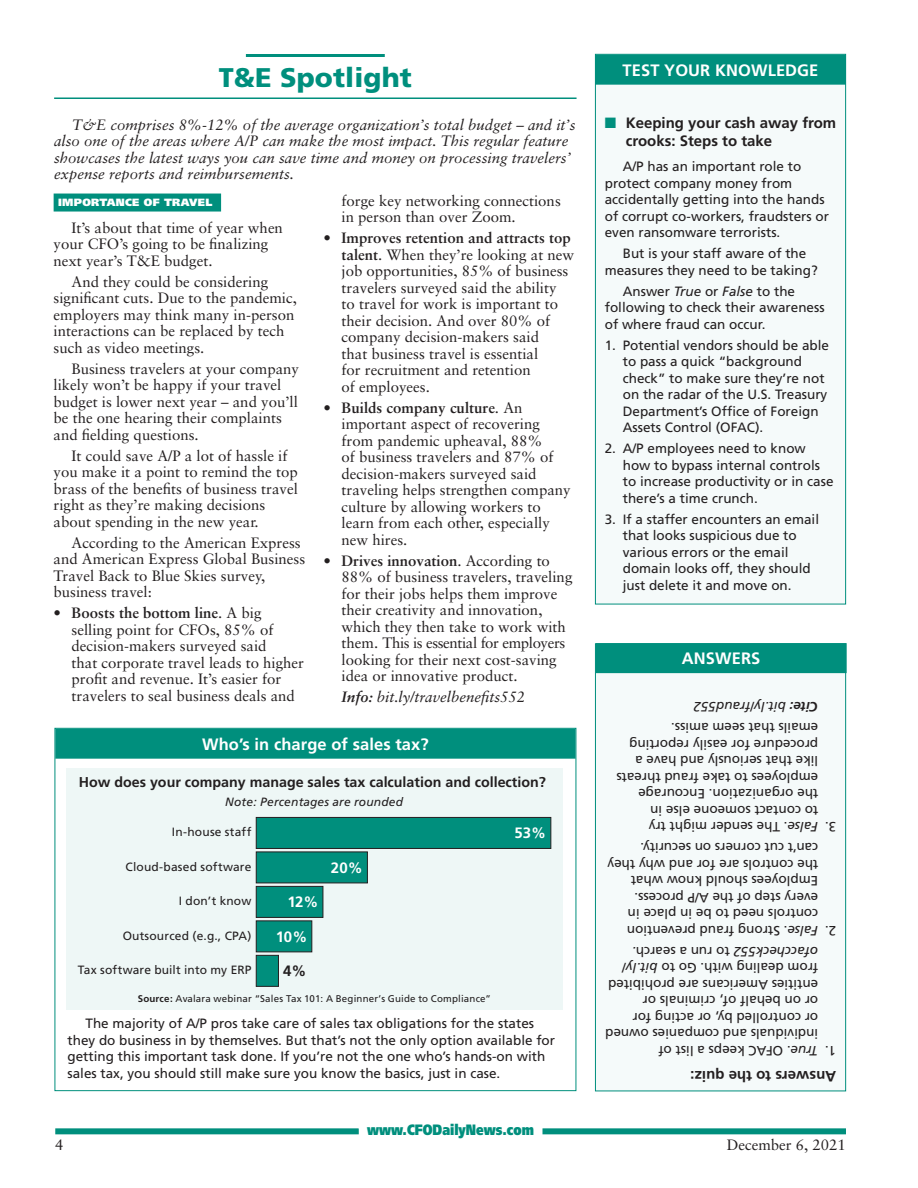
<style>
.page{position:relative;width:918px;height:1188px;background:#fff}
.page>*{position:absolute;margin:0;border:0;box-sizing:border-box;transform-origin:0 0}
.Department_Head{font:900 27px "Frutiger";letter-spacing:.005em;color:#008f7d}
._2d__Sidebar_Cap{font:700 16.5px "Frutiger";letter-spacing:.005em;color:#fff}
._1d___Copy_Bullets{font:15px/16.5px "Sabon";color:#231f20}
._1___Copy{font:15px/16.5px "Sabon";color:#231f20}
._1e__Copy_Source{font:italic 15px/16.5px "Sabon";color:#231f20}
._2c__Sidebar_Subhead{font:700 15px/18px "Frutiger";color:#231f20}
.t1{font:900 15px "Frutiger";color:#008f7d;scale:.8 1}
.t2{font:700 15px "Frutiger";letter-spacing:-.01em;color:#fff}
.t3{font:700 14.25px "Frutiger";color:#231f20}
._2a__Sidebar_Bullets{font:13.5px/16.5px "Frutiger";color:#231f20}
._2____Sidebar_Copy{font:13.5px/16.5px "Frutiger";color:#231f20}
._2f___Sidebar_source{font:italic 13.5px "Frutiger";color:#231f20}
.t4{font:12px "Frutiger";letter-spacing:.015em;color:#231f20}
.t5{font:italic 12px "Frutiger";letter-spacing:.015em;color:#231f20}
.Eyebrow{font:900 10.5px "Frutiger";letter-spacing:.025em;color:#fff}
.t6{font:9.75px "Frutiger";letter-spacing:.015em;color:#231f20}
.s1{font-weight:700}
.s2{color:#008f7d}
.s3{font-style:italic}
.s4{color:#fff}
</style>
<div class="page">
<div style="left:55px;top:1128px;width:791px;height:6px;background:#008f7d"></div>
<div style="left:359px;top:1125px;width:183px;height:18px;background:#fff"></div>
<div style="left:55px;top:729px;width:521px;height:30px;background:#008f7d"></div>
<div style="left:66px;top:768px;width:497px;height:242px;background:#eef7f6"></div>
<div style="left:256px;top:955px;width:23px;height:32px;background:#008f7d;border:1px solid #231f20"></div>
<div style="left:256px;top:920px;width:56px;height:32px;background:#008f7d;border:1px solid #231f20"></div>
<div style="left:256px;top:886px;width:67px;height:32px;background:#008f7d;border:1px solid #231f20"></div>
<div style="left:256px;top:851px;width:112px;height:32px;background:#008f7d;border:1px solid #231f20"></div>
<div style="left:256px;top:817px;width:295px;height:32px;background:#008f7d;border:1px solid #231f20"></div>
<div style="left:595px;top:54px;width:251px;height:550px;background:#f5fafa"></div>
<div style="left:595px;top:54px;width:251px;height:550px;border:1px solid #008f7d"></div>
<div style="left:595px;top:55px;width:251px;height:30px;background:#008f7d"></div>
<div style="left:54px;top:194px;width:167px;height:18px;background:#008f7d"></div>
<hr style="left:246px;top:54px;width:139px;height:3px;background:#008f7d">
<hr style="left:54px;top:98px;width:523px;height:1px;background:#008f7d">
<div style="left:595px;top:644px;width:251px;height:447px;background:#f5fafa"></div>
<div style="left:596px;top:643px;width:251px;height:30px;background:#008f7d"></div>
<p class="Department_Head" style="left:219px;top:61px;width:195px">T&amp;E Spotlight</p>
<p class="_1e__Copy_Source" style="left:54px;top:116px;width:523px;text-indent:18px">T&amp;E comprises 8%-12% of the average organization’s total budget – and it’s also one of the areas where A/P can make the most impact. This regular feature showcases the latest ways you can save time and money on processing travelers’ expense reports and reimbursements.</p>
<p class="Eyebrow" style="left:58px;top:196px;width:156px">IMPORTANCE OF TRAVEL</p>
<p class="_1___Copy" style="left:54px;top:219px;width:231px;text-indent:18px">It’s about that time of year when your CFO’s going to be finalizing next year’s T&amp;E budget.</p>
<p class="_1___Copy" style="left:54px;top:273px;width:245px;text-indent:18px">And they could be considering significant cuts. Due to the pandemic, employers may think many in-person interactions can be replaced by tech such as video meetings.</p>
<p class="_1___Copy" style="left:54px;top:360px;width:247px;text-indent:18px">Business travelers at your company likely won’t be happy if your travel budget is lower next year – and you’ll be the one hearing their complaints and fielding questions.</p>
<p class="_1___Copy" style="left:54px;top:447px;width:246px;text-indent:18px">It could save A/P a lot of hassle if you make it a point to remind the top brass of the benefits of business travel right as they’re making decisions about spending in the new year.</p>
<p class="_1___Copy" style="left:54px;top:534px;width:253px;text-indent:18px">According to the American Express and American Express Global Business<br>Travel Back to Blue Skies survey, business travel:</p>
<p class="_1d___Copy_Bullets" style="left:72px;top:604px;width:234px;text-indent:-18px">• <span class="s1">Boosts the bottom line</span>. A big selling point for CFOs, 85% of decision-makers surveyed said<br>that corporate travel leads to higher profit and revenue. It’s easier for travelers to seal business deals and</p>
<p class="_1d___Copy_Bullets" style="left:342px;top:192px;width:221px">forge key networking connections in person than over Zoom.</p>
<p class="_1d___Copy_Bullets" style="left:342px;top:230px;width:234px;text-indent:-18px">• <span class="s1">Improves retention and attracts top talent</span>. When they’re looking at new job opportunities, 85% of business travelers surveyed said the ability<br>to travel for work is important to their decision. And over 80% of company decision-makers said<br>that business travel is essential<br>for recruitment and retention<br>of employees.</p>
<p class="_1d___Copy_Bullets" style="left:342px;top:399px;width:231px;text-indent:-18px">• <span class="s1">Builds company culture</span>. An important aspect of recovering from pandemic upheaval, 88%<br>of business travelers and 87% of decision-makers surveyed said traveling helps strengthen company culture by allowing workers to learn from each other, especially new hires.</p>
<p class="_1d___Copy_Bullets" style="left:342px;top:552px;width:232px;text-indent:-18px">• <span class="s1">Drives innovation</span>. According to 88% of business travelers, traveling for their jobs helps them improve their creativity and innovation, which they then take to work with them. This is essential for employers looking for their next cost-saving idea or innovative product.</p>
<p class="_1e__Copy_Source" style="left:342px;top:689px;width:185px"><span class="s1">Info:</span> bit.ly/travelbenefits552</p>
<p class="_2d__Sidebar_Cap" style="left:202px;top:734px;width:228px">Who’s in charge of sales tax?</p>
<p class="t3" style="left:79px;top:774px;width:469px">How does your company manage sales tax calculation and collection?</p>
<p class="t5" style="left:225px;top:795px;width:179px">Note: Percentages are rounded</p>
<p class="t4" style="left:172px;top:825px;width:81px">In-house staff</p>
<p class="t4" style="left:126px;top:860px;width:127px">Cloud-based software</p>
<p class="t2" style="left:331px;top:859px;width:34px">20%</p>
<p class="t4" style="left:179px;top:894px;width:74px">I don’t know</p>
<p class="t2" style="left:287px;top:893px;width:33px">12%</p>
<p class="t4" style="left:123px;top:929px;width:130px">Outsourced (e.g., CPA)</p>
<p class="t2" style="left:276px;top:928px;width:33px">10%</p>
<p class="t4" style="left:78px;top:963px;width:175px">Tax software built into my ERP</p>
<p class="_2c__Sidebar_Subhead" style="left:283px;top:962px;width:25px">4%</p>
<p class="t6" style="left:138px;top:993px;width:355px"><span class="s1">Source:</span> Avalara webinar “Sales Tax 101: A Beginner’s Guide to Compliance”</p>
<p class="t2" style="left:514px;top:824px;width:33px">53%</p>
<p class="_2____Sidebar_Copy" style="left:68px;top:1015px;width:489px;text-indent:18px">The majority of A/P pros take care of sales tax obligations for the states they do business in by themselves. But that’s not the only option available for getting this important task done. If you’re not the one who’s hands-on with sales tax, you should still make sure you know the basics, just in case.</p>
<p class="_2d__Sidebar_Cap" style="left:623px;top:60px;width:197px">TEST YOUR KNOWLEDGE</p>
<p class="_2c__Sidebar_Subhead" style="left:626px;top:114px;width:212px;text-indent:-21px"><span class="s2">■</span> Keeping your cash away from crooks: Steps to take</p>
<p class="_2____Sidebar_Copy" style="left:605px;top:158px;width:226px;text-indent:18px">A/P has an important role to protect company money from accidentally getting into the hands of corrupt co-workers, fraudsters or even ransomware terrorists.</p>
<p class="_2____Sidebar_Copy" style="left:605px;top:245px;width:215px;text-align:center">But is your staff aware of the measures they need to be taking?</p>
<p class="_2____Sidebar_Copy" style="left:605px;top:283px;width:221px;text-indent:18px">Answer <span class="s3">True</span> or <span class="s3">False</span> to the following to check their awareness of where fraud can occur.</p>
<p class="_2a__Sidebar_Bullets" style="left:623px;top:337px;width:208px;text-indent:-18px">1. Potential vendors should be able to pass a quick “background check” to make sure they’re not on the radar of the U.S. Treasury<br>Department’s Office of Foreign<br>Assets Control (OFAC).</p>
<p class="_2a__Sidebar_Bullets" style="left:623px;top:440px;width:212px;text-indent:-18px">2. A/P employees need to know how to bypass internal controls to increase productivity or in case there’s a time crunch.</p>
<p class="_2a__Sidebar_Bullets" style="left:623px;top:511px;width:198px;text-indent:-18px">3. If a staffer encounters an email that looks suspicious due to various errors or the email domain looks off, they should just delete it and move on.</p>
<p class="_2d__Sidebar_Cap" style="left:682px;top:649px;width:80px">ANSWERS</p>
<p class="_2f___Sidebar_source" style="left:818px;top:715px;width:126px;rotate:-180deg"><span class="s1">Cite:</span> bit.ly/fraud552</p>
<p class="_2a__Sidebar_Bullets" style="left:818px;top:818px;width:203px;rotate:-180deg">to contact someone else in<br>the organization. Encourage employees to take fraud threats like that seriously and have a procedure for easily reporting emails that seem amiss.</p>
<p class="_2a__Sidebar_Bullets" style="left:818px;top:835px;width:171px;rotate:-180deg"><span class="s3">False</span>. The sender might try</p>
<p class="_2a__Sidebar_Bullets" style="left:836px;top:835px;width:13px;rotate:-180deg">3.</p>
<p class="_2a__Sidebar_Bullets" style="left:818px;top:922px;width:212px;rotate:-180deg">controls need to be in place in every step of the A/P process.<br>Employees should know what the controls are for and why they can’t cut corners on security.</p>
<p class="_2a__Sidebar_Bullets" style="left:818px;top:938px;width:193px;rotate:-180deg"><span class="s3">False</span>. Strong fraud prevention</p>
<p class="_2a__Sidebar_Bullets" style="left:836px;top:938px;width:13px;rotate:-180deg">2.</p>
<p class="_2a__Sidebar_Bullets" style="left:818px;top:1042px;width:215px;rotate:-180deg">individuals and companies owned or controlled by, or acting for<br>or on behalf of, criminals or entities Americans are prohibited from dealing with. Go to <span class="s3">bit.ly/ ofaccheck552</span> to run a search<span class="s3">.</span></p>
<p class="_2a__Sidebar_Bullets" style="left:818px;top:1058px;width:161px;rotate:-180deg"><span class="s3">True</span>. OFAC keeps a list of</p>
<p class="_2a__Sidebar_Bullets" style="left:836px;top:1058px;width:13px;rotate:-180deg">1.</p>
<p class="_2c__Sidebar_Subhead" style="left:836px;top:1085px;width:147px;rotate:-180deg">Answers to the quiz:</p>
<p class="t1" style="left:359px;top:1120px;width:231px"><span class="s4">x</span>www.CFODailyNews.com<span class="s4">x</span></p>
<p class="_1d___Copy_Bullets" style="left:55px;top:1137px;width:10px">4</p>
<p class="_1d___Copy_Bullets" style="left:727px;top:1137px;width:121px">December 6, 2021</p>
</div>
